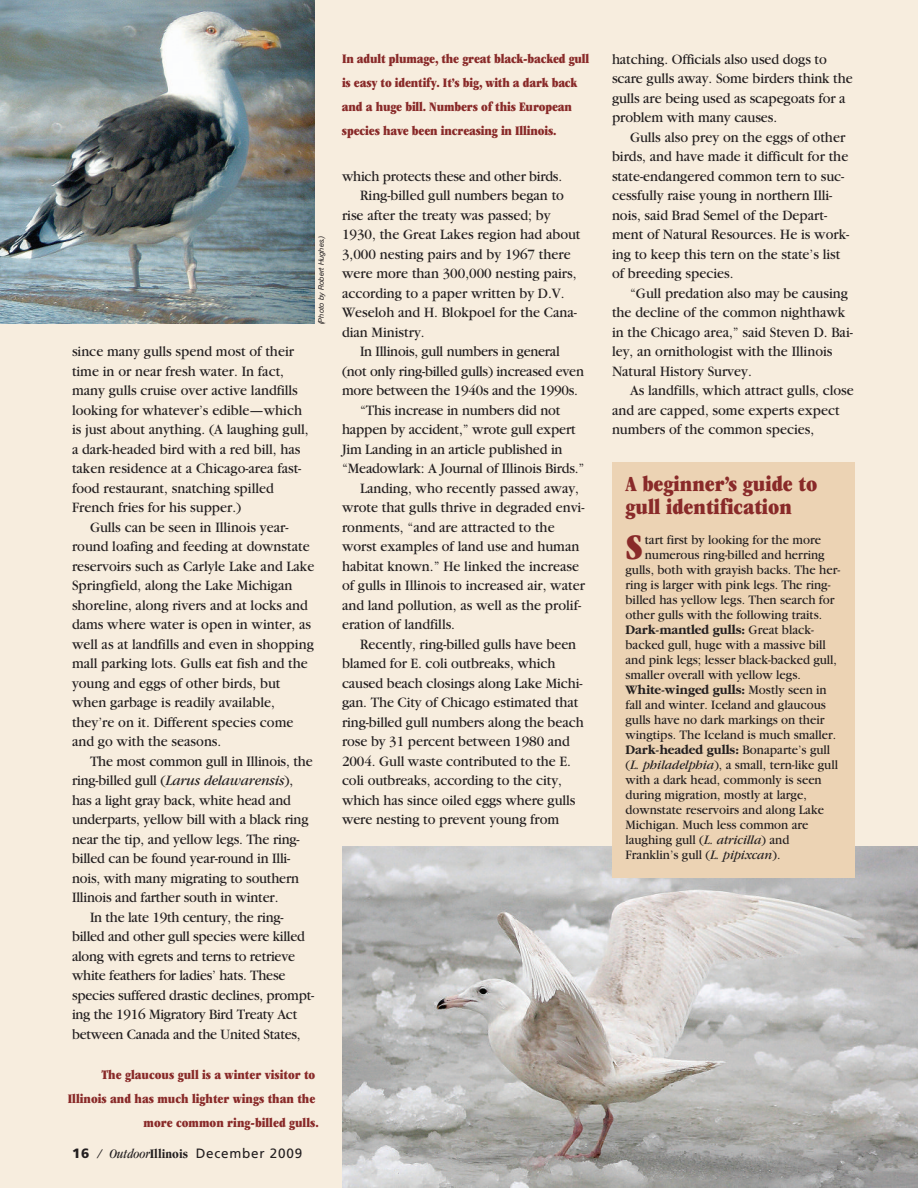
<style>
.page{position:relative;width:918px;height:1188px;background:#f7edde}
.page>*{position:absolute;margin:0;border:0;box-sizing:border-box;transform-origin:0 0}
.t1{font:ultra-condensed 37.35px "Garamond";color:#892a29;scale:.95 1}
.t2{font:ultra-condensed 22.5px/22.5px "Garamond";color:#892a29}
.t3{font:15px/19.5px "Garamond";color:#231f20;scale:.95 1}
.t4{font:13.5px "Garamond";color:#231f20;scale:.95 1}
.t5{font:ultra-condensed 13.5px/24px "Garamond";letter-spacing:-.01em;color:#892a29}
.t6{font:700 13.5px "Garamond";color:#231f20;scale:.95 1}
.t7{font:13.5px "Frutiger";letter-spacing:.055em;color:#231f20}
.t8{font:italic 7.5px "Helvetica Neue";color:#231f20}
.s1{font-style:italic}
.s2{font-weight:900}
.s3{font-family:"Garamond";font-style:italic;font-stretch:condensed}
.s4{font-family:"Garamond";font-weight:700;font-stretch:condensed}
.s5{font-weight:400}
</style>
<div class="page">
<img style="left:0;top:0;width:315px;height:324px">
<img style="left:342px;top:846px;width:576px;height:342px">
<div style="left:612px;top:462px;width:243px;height:416px;background:#ecd3b4"></div>
<p class="t8" style="left:317px;top:324px;width:91px;rotate:-90deg">(Photo by Robert Hughes.)</p>
<p class="t3" style="left:72px;top:342px;width:251px">since many gulls spend most of their time in or near fresh water. In fact, many gulls cruise over active landfills looking for whatever’s edible—which is just about anything. (A laughing gull, a dark-headed bird with a red bill, has taken residence at a Chicago-area fast&shy;food restaurant, snatching spilled French fries for his supper.)</p>
<p class="t3" style="left:72px;top:518px;width:257px;text-indent:18px">Gulls can be seen in Illinois year&shy;round loafing and feeding at downstate reservoirs such as Carlyle Lake and Lake Springfield, along the Lake Michigan shoreline, along rivers and at locks and dams where water is open in winter, as well as at landfills and even in shopping mall parking lots. Gulls eat fish and the young and eggs of other birds, but when garbage is readily available, they’re on it. Different species come and go with the seasons.</p>
<p class="t3" style="left:90px;top:752px;width:236px">The most common gull in Illinois, the</p>
<p class="t3" style="left:72px;top:771px;width:234px">ring-billed gull (<span class="s1">Larus delawarensis</span>),</p>
<p class="t3" style="left:72px;top:791px;width:232px">has a light gray back, white head and</p>
<p class="t3" style="left:72px;top:810px;width:250px">underparts, yellow bill with a black ring</p>
<p class="t3" style="left:72px;top:830px;width:241px">near the tip, and yellow legs. The ring-</p>
<p class="t3" style="left:72px;top:849px;width:231px">billed can be found year-round in Illi-</p>
<p class="t3" style="left:72px;top:869px;width:241px">nois, with many migrating to southern</p>
<p class="t3" style="left:72px;top:888px;width:219px">Illinois and farther south in winter.</p>
<p class="t3" style="left:90px;top:908px;width:205px">In the late 19th century, the ring-</p>
<p class="t3" style="left:72px;top:927px;width:247px">billed and other gull species were killed</p>
<p class="t3" style="left:72px;top:947px;width:236px">along with egrets and terns to retrieve</p>
<p class="t3" style="left:72px;top:966px;width:226px">white feathers for ladies’ hats. These</p>
<p class="t3" style="left:72px;top:986px;width:256px">species suffered drastic declines, prompt-</p>
<p class="t3" style="left:72px;top:1005px;width:239px">ing the 1916 Migratory Bird Treaty Act</p>
<p class="t3" style="left:72px;top:1025px;width:242px">between Canada and the United States,</p>
<p class="t5" style="left:68px;top:1063px;width:252px;text-align:right">The glaucous gull is a winter visitor to<br>Illinois and has much lighter wings than the more common ring-billed gulls.</p>
<p class="t7" style="left:72px;top:1145px;width:232px"><span class="s2">16</span> <span class="s3">/ Outdoor</span><span class="s4">Illinois</span> December 2009</p>
<p class="t5" style="left:342px;top:47px;width:249px">In adult plumage, the great black-backed gull is easy to identify. It’s big, with a dark back and a huge bill. Numbers of this European species have been increasing in Illinois.</p>
<p class="t3" style="left:342px;top:167px;width:233px">which protects these and other birds.</p>
<p class="t3" style="left:360px;top:186px;width:216px">Ring-billed gull numbers began to</p>
<p class="t3" style="left:342px;top:206px;width:221px">rise after the treaty was passed; by</p>
<p class="t3" style="left:342px;top:225px;width:253px">1930, the Great Lakes region had about</p>
<p class="t3" style="left:342px;top:245px;width:242px">3,000 nesting pairs and by 1967 there</p>
<p class="t3" style="left:342px;top:264px;width:248px">were more than 300,000 nesting pairs,</p>
<p class="t3" style="left:342px;top:284px;width:236px">according to a paper written by D.V.</p>
<p class="t3" style="left:342px;top:303px;width:249px">Weseloh and H. Blokpoel for the Cana-</p>
<p class="t3" style="left:342px;top:323px;width:88px">dian Ministry.</p>
<p class="t3" style="left:360px;top:342px;width:212px">In Illinois, gull numbers in general</p>
<p class="t3" style="left:342px;top:362px;width:256px">(not only ring-billed gulls) increased even</p>
<p class="t3" style="left:342px;top:381px;width:250px">more between the 1940s and the 1990s.</p>
<p class="t3" style="left:360px;top:401px;width:212px">“This increase in numbers did not</p>
<p class="t3" style="left:342px;top:420px;width:247px">happen by accident,” wrote gull expert</p>
<p class="t3" style="left:342px;top:440px;width:234px">Jim Landing in an article published in</p>
<p class="t3" style="left:342px;top:459px;width:257px">“Meadowlark: A Journal of Illinois Birds.”</p>
<p class="t3" style="left:360px;top:479px;width:232px">Landing, who recently passed away,</p>
<p class="t3" style="left:342px;top:498px;width:257px">wrote that gulls thrive in degraded envi-</p>
<p class="t3" style="left:342px;top:518px;width:225px">ronments, “and are attracted to the</p>
<p class="t3" style="left:342px;top:537px;width:251px">worst examples of land use and human</p>
<p class="t3" style="left:342px;top:557px;width:251px">habitat known.” He linked the increase</p>
<p class="t3" style="left:342px;top:576px;width:257px">of gulls in Illinois to increased air, water</p>
<p class="t3" style="left:342px;top:596px;width:253px">and land pollution, as well as the prolif-</p>
<p class="t3" style="left:342px;top:615px;width:121px">eration of landfills.</p>
<p class="t3" style="left:360px;top:635px;width:229px">Recently, ring-billed gulls have been</p>
<p class="t3" style="left:342px;top:654px;width:226px">blamed for E. coli outbreaks, which</p>
<p class="t3" style="left:342px;top:674px;width:255px">caused beach closings along Lake Michi-</p>
<p class="t3" style="left:342px;top:693px;width:250px">gan. The City of Chicago estimated that</p>
<p class="t3" style="left:342px;top:713px;width:256px">ring-billed gull numbers along the beach</p>
<p class="t3" style="left:342px;top:732px;width:241px">rose by 31 percent between 1980 and</p>
<p class="t3" style="left:342px;top:752px;width:242px">2004. Gull waste contributed to the E.</p>
<p class="t3" style="left:342px;top:771px;width:233px">coli outbreaks, according to the city,</p>
<p class="t3" style="left:342px;top:791px;width:247px">which has since oiled eggs where gulls</p>
<p class="t3" style="left:342px;top:810px;width:230px">were nesting to prevent young from</p>
<p class="t3" style="left:612px;top:50px;width:255px">hatching. Officials also used dogs to scare gulls away. Some birders think the gulls are being used as scapegoats for a problem with many causes.</p>
<p class="t3" style="left:612px;top:128px;width:251px;text-indent:18px">Gulls also prey on the eggs of other birds, and have made it difficult for the state-endangered common tern to suc&shy;cessfully raise young in northern Illi&shy;nois, said Brad Semel of the Depart&shy;ment of Natural Resources. He is work&shy;ing to keep this tern on the state’s list of breeding species.</p>
<p class="t3" style="left:612px;top:284px;width:255px;text-indent:18px">“Gull predation also may be causing the decline of the common nighthawk in the Chicago area,” said Steven D. Bai&shy;ley, an ornithologist with the Illinois Natural History Survey.</p>
<p class="t3" style="left:612px;top:381px;width:256px;text-indent:18px">As landfills, which attract gulls, close and are capped, some experts expect numbers of the common species,</p>
<h2 class="t2" style="left:626px;top:472px;width:193px">A beginner’s guide to gull identification</h2>
<h1 class="t1" style="left:626px;top:525px;width:20px">S</h1>
<p class="t4" style="left:645px;top:532px;width:187px">tart first by looking for the more</p>
<p class="t4" style="left:645px;top:547px;width:191px">numerous ring-billed and herring</p>
<p class="t4" style="left:626px;top:562px;width:227px">gulls, both with grayish backs. The her-</p>
<p class="t4" style="left:626px;top:577px;width:217px">ring is larger with pink legs. The ring-</p>
<p class="t4" style="left:626px;top:592px;width:222px">billed has yellow legs. Then search for</p>
<p class="t4" style="left:626px;top:607px;width:209px">other gulls with the following traits.</p>
<p class="t6" style="left:626px;top:622px;width:200px">Dark-mantled gulls: <span class="s5">Great black-</span></p>
<p class="t4" style="left:626px;top:637px;width:213px">backed gull, huge with a massive bill</p>
<p class="t4" style="left:626px;top:652px;width:224px">and pink legs; lesser black-backed gull,</p>
<p class="t4" style="left:626px;top:667px;width:186px">smaller overall with yellow legs.</p>
<p class="t6" style="left:626px;top:682px;width:213px">White-winged gulls: <span class="s5">Mostly seen in</span></p>
<p class="t4" style="left:626px;top:697px;width:212px">fall and winter. Iceland and glaucous</p>
<p class="t4" style="left:626px;top:712px;width:211px">gulls have no dark markings on their</p>
<p class="t4" style="left:626px;top:727px;width:223px">wingtips. The Iceland is much smaller.</p>
<p class="t6" style="left:626px;top:742px;width:217px">Dark-headed gulls: <span class="s5">Bonaparte’s gull</span></p>
<p class="t4" style="left:626px;top:757px;width:225px">(<span class="s1">L. philadelphia</span>), a small, tern-like gull</p>
<p class="t4" style="left:626px;top:772px;width:208px">with a dark head, commonly is seen</p>
<p class="t4" style="left:626px;top:787px;width:192px">during migration, mostly at large,</p>
<p class="t4" style="left:626px;top:802px;width:210px">downstate reservoirs and along Lake</p>
<p class="t4" style="left:626px;top:817px;width:194px">Michigan. Much less common are</p>
<p class="t4" style="left:626px;top:832px;width:174px">laughing gull (<span class="s1">L. atricilla</span>) and</p>
<p class="t4" style="left:626px;top:847px;width:165px">Franklin’s gull (<span class="s1">L. pipixcan</span>).</p>
</div>
